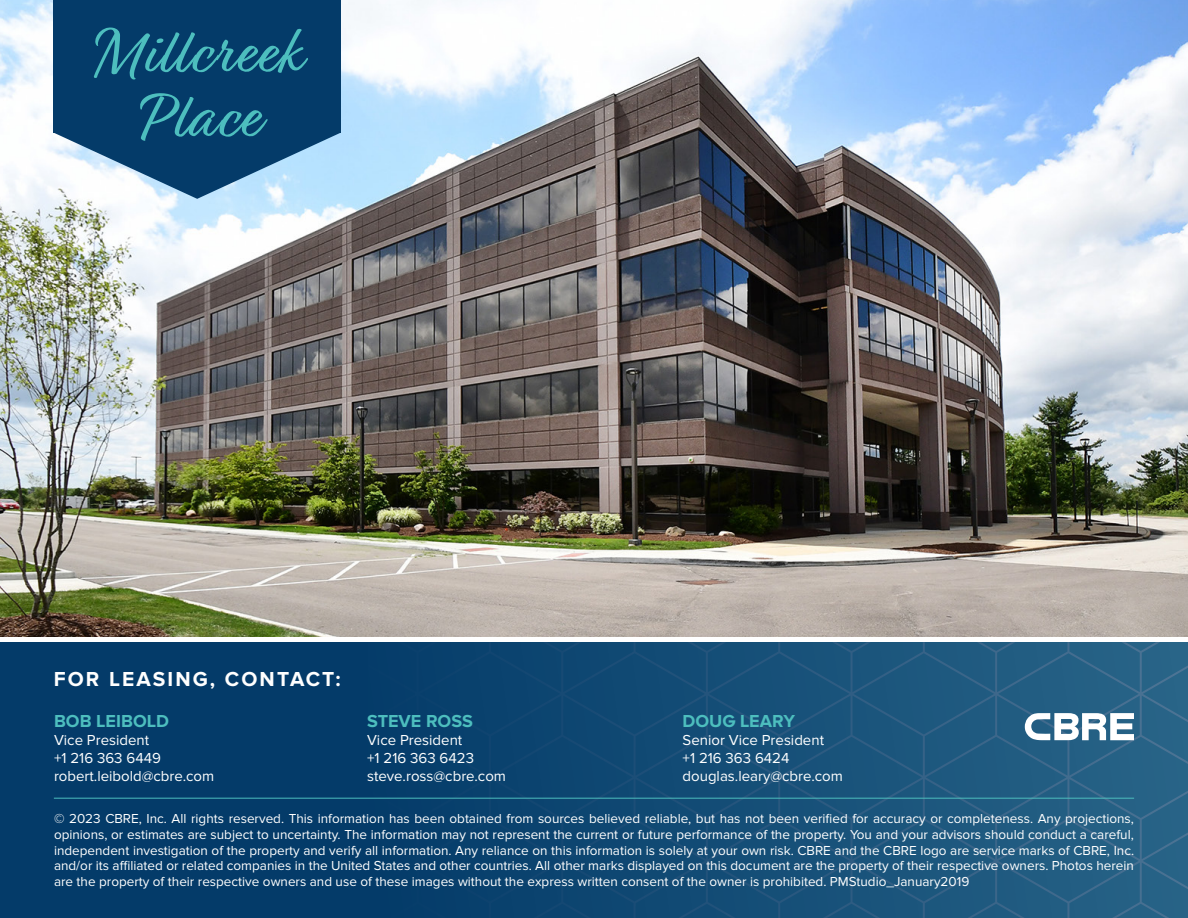
<style>
.page{position:relative;width:1188px;height:918px;background:#fff}
.page>*{position:absolute;margin:0;border:0;box-sizing:border-box;transform-origin:0 0}
.t1{font:65.55px/64.5px "Relation Two";letter-spacing:.015em;color:#4dbebe;text-align:center}
.t2{font:700 21px "Proxima Nova";letter-spacing:.1em;color:#fff}
.t3{font:700 18px "Proxima Nova";color:#4dbebe}
.t4{font:700 18px "Proxima Nova A";color:#4dbebe}
.t5{font:15px/18px "Proxima Nova";color:#fff}
.t6{font:13.5px/15.8px "Proxima Nova";color:#fff;text-align:justify}
</style>
<div class="page">
<div style="left:0;top:642px;width:1188px;height:276px;background:#043b69"></div>
<svg style="left:369px;top:642px;width:819px;height:276px"></svg>
<svg style="left:1025px;top:713px;width:109px;height:27px;background:#aac1cf"></svg>
<img style="left:0;top:0;width:1188px;height:636px">
<hr style="left:54px;top:798px;width:1080px;height:1px;background:#4dbebe">
<div style="left:53px;top:0;width:288px;height:133px;background:#043b69"></div>
<svg style="left:53px;top:133px;width:288px;height:66px"></svg>
<h1 class="t1" style="left:96px;top:15px;width:205px">Millcreek<br>Place</h1>
<h2 class="t2" style="left:54px;top:667px;width:289px">FOR LEASING, CONTACT:</h2>
<h3 class="t3" style="left:54px;top:711px;width:117px">BOB LEIBOLD</h3>
<p class="t5" style="left:54px;top:732px;width:162px">Vice President<br>+1 216 363 6449 robert.leibold@cbre.com</p>
<h3 class="t3" style="left:367px;top:711px;width:107px">STEVE ROSS</h3>
<p class="t5" style="left:367px;top:732px;width:141px">Vice President<br>+1 216 363 6423 steve.ross@cbre.com</p>
<h3 class="t4" style="left:683px;top:711px;width:114px">DOUG LEARY</h3>
<p class="t5" style="left:683px;top:732px;width:162px">Senior Vice President<br>+1 216 363 6424 douglas.leary@cbre.com</p>
<p class="t6" style="left:54px;top:811px;width:1082px">© 2023 CBRE, Inc. All rights reserved. This information has been obtained from sources believed reliable, but has not been verified for accuracy or completeness. Any projections, opinions, or estimates are subject to uncertainty. The information may not represent the current or future performance of the property. You and your advisors should conduct a careful, independent investigation of the property and verify all information. Any reliance on this information is solely at your own risk. CBRE and the CBRE logo are service marks of CBRE, Inc. and/or its affiliated or related companies in the United States and other countries. All other marks displayed on this document are the property of their respective owners. Photos herein are the property of their respective owners and use of these images without the express written consent of the owner is prohibited. PMStudio_January2019</p>
</div>
